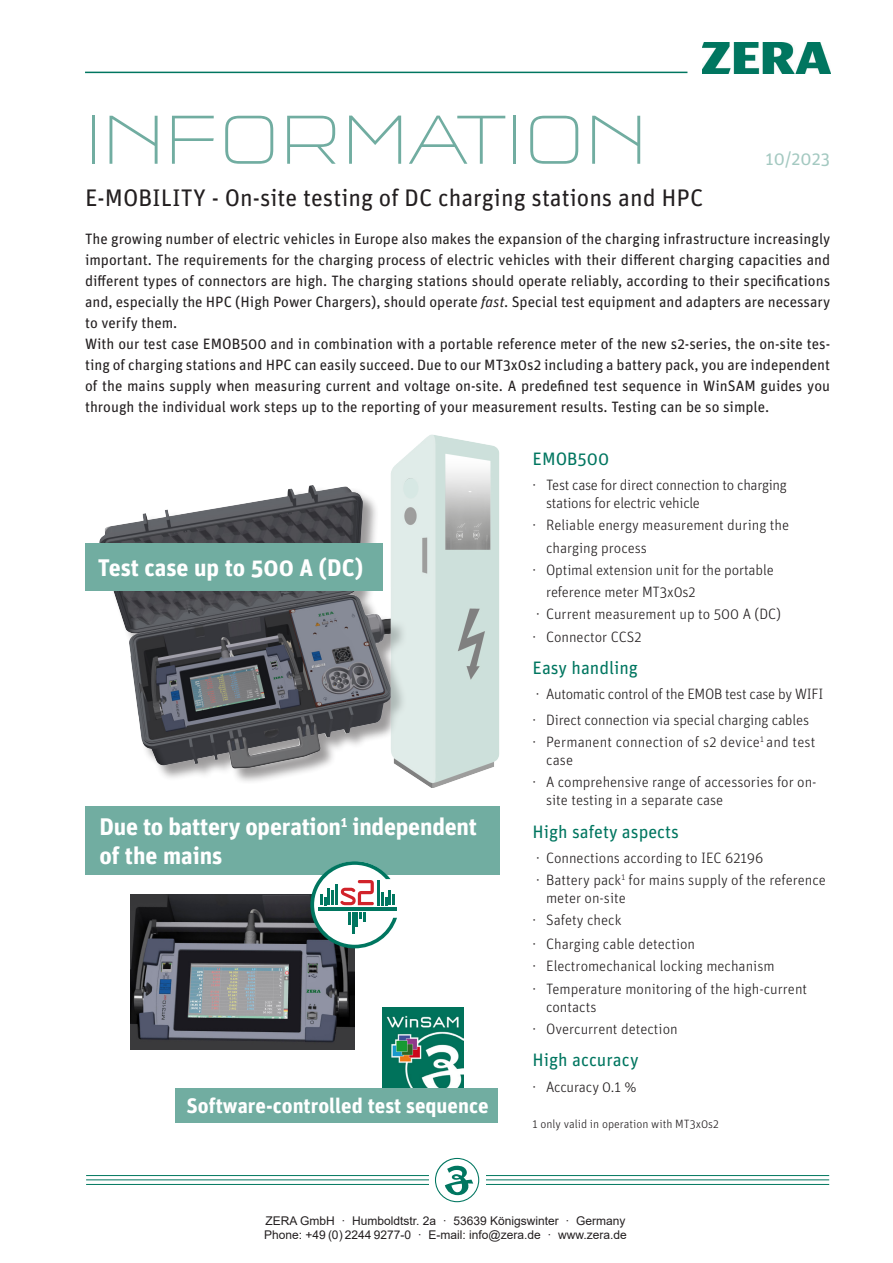
<style>
.page{position:relative;width:893px;height:1263px;background:#fff}
.page>*{position:absolute;margin:0;border:0;box-sizing:border-box;transform-origin:0 0}
.t1{font:200 72px "Q Type OT Square";color:#71ada1}
.t2{font:700 24px/28.8px "Unit Pro";letter-spacing:-.01em;color:#fff}
.t3{font:24px "Unit Pro";color:#231f20}
.t4{font:700 21px "Unit Pro";color:#fff}
.t5{font:18px "Unit Pro";color:#007660}
.t6{font:18px "Unit Pro";color:#a4c9c1}
.t7{font:15px/21px "Unit Pro";color:#231f20}
.t8{font:300 15px/22.2px "Unit Pro";color:#231f20}
.t9{font:300 15px/18px "Unit Pro";letter-spacing:-.02em;color:#231f20}
.t10{font:12px/14.4px "Arial";color:#231f20}
.t11{font:300 12px "Unit Pro";color:#231f20}
.s1{font-style:italic}
</style>
<div class="page">
<img style="left:131px;top:894px;width:223px;height:155px">
<div style="left:100px;top:485px;width:307px;height:300px;background:#231f20;opacity:.45"></div>
<img style="left:99px;top:485px;width:213px;height:280px">
<img style="left:383px;top:434px;width:116px;height:353px">
<div style="left:403px;top:478px;width:15px;height:21px;background:#d7e8e4;border-radius:50%"></div>
<hr style="left:85px;top:72px;width:602px;height:1px;background:#007660">
<img style="left:703px;top:43px;width:127px;height:30px">
<hr style="left:86px;top:1175px;width:743px;height:1px;background:#00775f">
<hr style="left:86px;top:1179px;width:743px;height:1px;background:#00775f">
<hr style="left:86px;top:1184px;width:743px;height:1px;background:#00775f">
<div style="left:429px;top:1157px;width:57px;height:46px;background:#fff"></div>
<svg style="left:435px;top:1158px;width:44px;height:44px"></svg>
<div style="left:85px;top:807px;width:414px;height:68px;background:#71ada1"></div>
<svg style="left:310px;top:861px;width:87px;height:87px"></svg>
<div style="left:85px;top:543px;width:298px;height:48px;background:#71ada1"></div>
<img style="left:382px;top:1007px;width:81px;height:81px">
<div style="left:175px;top:1088px;width:323px;height:35px;background:#71ada1"></div>
<h1 class="t1" style="left:85px;top:96px;width:564px">INFORMATION</h1>
<p class="t6" style="left:766px;top:148px;width:66px">10/2023</p>
<h2 class="t3" style="left:85px;top:182px;width:620px">E-MOBILITY - On-site testing of DC charging stations and HPC</h2>
<p class="t7" style="left:85px;top:228px;width:747px">The growing number of electric vehicles in Europe also makes the expansion of the charging infrastructure increasingly important. The requirements for the charging process of electric vehicles with their different charging capacities and different types of connectors are high. The charging stations should operate reliably, according to their specifications and, especially the HPC (High Power Chargers), should operate <span class="s1">fast</span>. Special test equipment and adapters are necessary to verify them.<br>With our test case EMOB500 and in combination with a portable reference meter of the new s2-series, the on-site tes&shy;ting of charging stations and HPC can easily succeed. Due to our MT3x0s2 including a battery pack, you are independent of the mains supply when measuring current and voltage on-site. A predefined test sequence in WinSAM guides you through the individual work steps up to the reporting of your measurement results. Testing can be so simple.</p>
<h2 class="t2" style="left:98px;top:552px;width:267px">Test case up to 500 A (DC)</h2>
<h2 class="t2" style="left:99px;top:811px;width:379px">Due to battery operation<sup>1</sup> independent of the mains</h2>
<h3 class="t4" style="left:187px;top:1091px;width:303px">Software-controlled test sequence</h3>
<p class="t5" style="left:533px;top:447px;width:78px">EMOB500</p>
<p class="t9" style="left:546px;top:476px;width:242px;text-indent:-14px">· Test case for direct connection to charging stations for electric vehicle</p>
<p class="t8" style="left:533px;top:514px;width:258px">· Reliable energy measurement during the</p>
<p class="t8" style="left:546px;top:536px;width:102px">charging process</p>
<p class="t8" style="left:533px;top:558px;width:243px">· Optimal extension unit for the portable</p>
<p class="t8" style="left:546px;top:580px;width:151px">reference meter MT3x0s2</p>
<p class="t8" style="left:536px;top:603px;width:247px">· Current measurement up to 500 A (DC)</p>
<p class="t8" style="left:533px;top:625px;width:111px">· Connector CCS2</p>
<p class="t5" style="left:533px;top:656px;width:107px">Easy handling</p>
<p class="t8" style="left:533px;top:681px;width:292px;line-height:25.2px">· Automatic control of the EMOB test case by WIFI · Direct connection via special charging cables</p>
<p class="t8" style="left:546px;top:732px;width:271px;line-height:18px;text-indent:-14px">· Permanent connection of s2 device<sup>1</sup> and test case</p>
<p class="t8" style="left:546px;top:773px;width:272px;line-height:18px;text-indent:-14px">· A comprehensive range of accessories for on&shy;site testing in a separate case</p>
<p class="t5" style="left:533px;top:820px;width:148px">High safety aspects</p>
<p class="t8" style="left:536px;top:846px;width:291px">· Connections according to IEC 62196<br>· Battery pack<sup>1</sup> for mains supply of the reference</p>
<p class="t8" style="left:533px;top:886px;width:95px;text-align:right">meter on-site<br>· Safety check</p>
<p class="t8" style="left:533px;top:932px;width:276px">· Charging cable detection<br>· Electromechanical locking mechanism<br>· Temperature monitoring of the high-current</p>
<p class="t8" style="left:533px;top:995px;width:147px;text-indent:14px">contacts<br>· Overcurrent detection</p>
<p class="t5" style="left:533px;top:1049px;width:108px">High accuracy</p>
<p class="t8" style="left:533px;top:1075px;width:106px">· Accuracy 0.1 %</p>
<p class="t11" style="left:533px;top:1116px;width:188px">1 only valid in operation with MT3x0s2</p>
<p class="t10" style="left:264px;top:1213px;width:364px">ZERA GmbH · Humboldtstr. 2a · 53639 Königswinter · Germany<br>Phone: +49 (0) 2244 9277-0 · E-mail: info@zera.de · www.zera.de</p>
</div>
